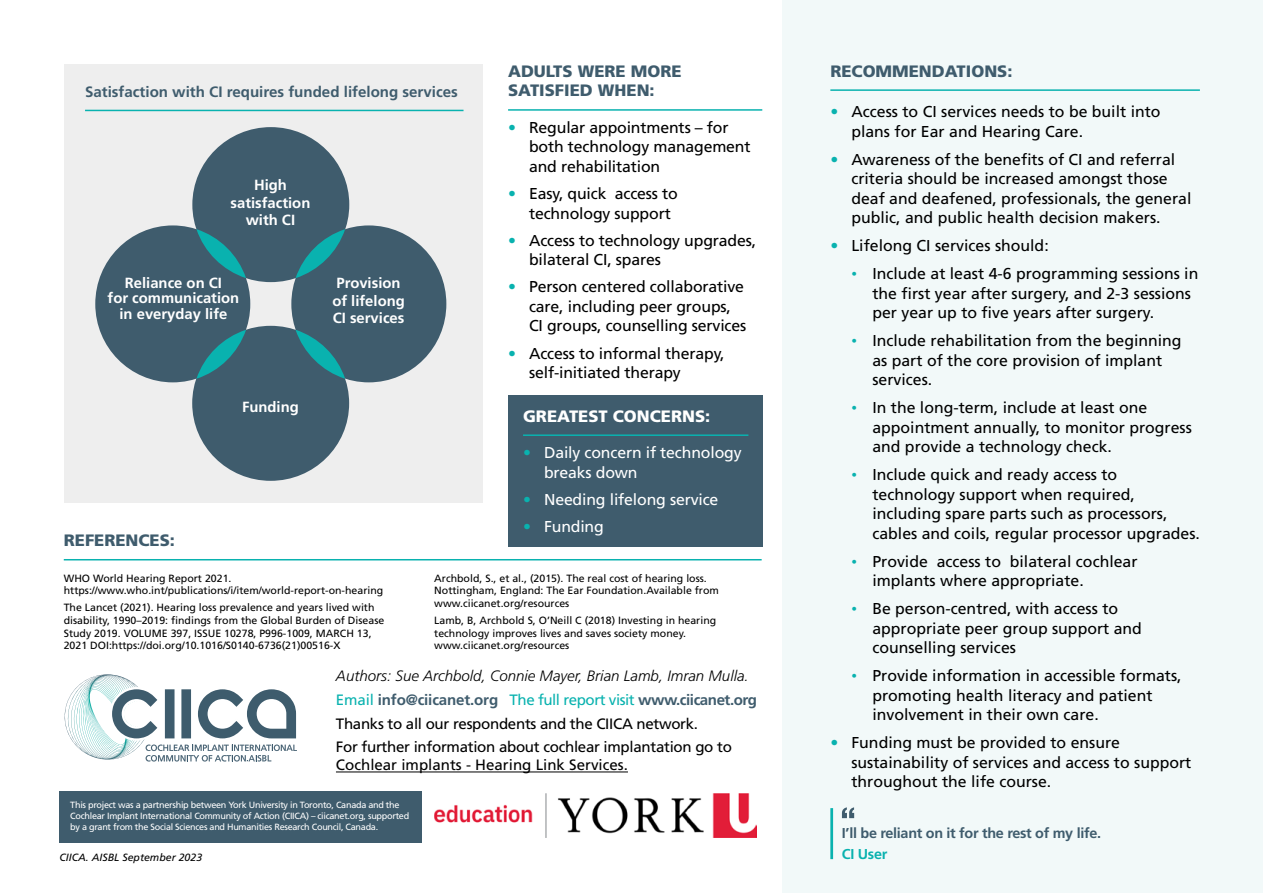
<style>
.page{position:relative;width:1263px;height:893px;background:#fff}
.page>*{position:absolute;margin:0;border:0;box-sizing:border-box;transform-origin:0 0}
.t1{font:900 16.5px/19.8px "Frutiger";color:#3f5c6d}
.t2{font:900 16.5px "Frutiger";color:#fff}
.t3{font:15.75px/19.5px "Frutiger";color:#000}
.t4{font:15.75px/19.5px "Frutiger";letter-spacing:-.01em;color:#fff}
.t5{font:15px/18px "Frutiger";letter-spacing:-.02em;color:#000}
.t6{font:700 15px "Frutiger";color:#3f5c6d}
.t7{font:italic 300 15px "Frutiger";color:#000}
.t8{font:15px "Frutiger";letter-spacing:-.03em;color:#09b2af}
.t9{font:700 14.7px/17.7px "Frutiger";color:#fff;text-align:center}
.t10{font:700 14.25px "Frutiger";letter-spacing:-.02em;color:#3f5c6d}
.t11{font:700 14.25px "Frutiger";letter-spacing:-.02em;color:#09b2af}
.t12{font:10.5px/12.6px "Frutiger";color:#000}
.t13{font:italic 10.5px "Frutiger";color:#000}
.t14{font:9px/10.8px "Frutiger";letter-spacing:-.03em;color:#fff}
.s1{color:#09b2af}
.s2{font-weight:400;color:#09b2af}
.s3{font-weight:700;color:#3f5c6d}
.s4{font-family:"Poppins";color:#09b2af}
</style>
<div class="page">
<div style="left:64px;top:64px;width:419px;height:438px;background:#eee"></div>
<div style="left:782px;top:0;width:481px;height:893px;background:#f2f9f9"></div>
<div style="left:60px;top:792px;width:362px;height:51px;background:#3f5c6d"></div>
<svg style="left:64px;top:674px;width:233px;height:88px"></svg>
<hr style="left:508px;top:109px;width:254px;height:2px;background:#09b2af">
<div style="left:508px;top:395px;width:254px;height:151px;background:#3f5c6d"></div>
<hr style="left:523px;top:434px;width:225px;height:2px;background:#09b2af">
<hr style="left:830px;top:89px;width:370px;height:2px;background:#09b2af">
<hr style="left:336px;top:772px;width:292px;height:1px;background:#000">
<hr style="left:85px;top:110px;width:378px;height:1px;background:#09b2af">
<hr style="left:64px;top:559px;width:698px;height:1px;background:#09b2af">
<hr style="left:830px;top:808px;width:3px;height:51px;background:#09b2af">
<svg style="left:842px;top:807px;width:12px;height:11px"></svg>
<div style="left:192px;top:127px;width:157px;height:155px;background:#3f5c6d;border-radius:50%"></div>
<div style="left:192px;top:326px;width:157px;height:155px;background:#3f5c6d;border-radius:50%"></div>
<div style="left:95px;top:225px;width:155px;height:157px;background:#3f5c6d;border-radius:50%"></div>
<div style="left:291px;top:225px;width:155px;height:157px;background:#3f5c6d;border-radius:50%"></div>
<svg style="left:296px;top:229px;width:49px;height:49px"></svg>
<svg style="left:196px;top:229px;width:50px;height:49px"></svg>
<svg style="left:296px;top:330px;width:49px;height:49px"></svg>
<svg style="left:196px;top:330px;width:50px;height:49px"></svg>
<img style="left:434px;top:794px;width:322px;height:44px">
<p class="t6" style="left:85px;top:83px;width:374px">Satisfaction with CI requires funded lifelong services</p>
<p class="t9" style="left:231px;top:176px;width:81px">High satisfaction with CI</p>
<p class="t9" style="left:108px;top:275px;width:133px;line-height:15.5px">Reliance on CI<br>for communication in everyday life</p>
<p class="t9" style="left:332px;top:274px;width:74px;text-align:left">Provision of lifelong<br>CI services</p>
<p class="t1" style="left:64px;top:530px;width:113px">REFERENCES:</p>
<p class="t9" style="left:242px;top:397px;width:58px">Funding</p>
<p class="t1" style="left:508px;top:61px;width:175px">ADULTS WERE MORE<br>SATISFIED WHEN:</p>
<p class="t3" style="left:529px;top:118px;width:223px;text-indent:-21px"><span class="s1">•</span> Regular appointments – for both technology management and rehabilitation</p>
<p class="t3" style="left:529px;top:184px;width:150px;text-indent:-21px"><span class="s1">•</span> Easy, quick access to technology support</p>
<p class="t3" style="left:529px;top:230px;width:229px;text-indent:-21px"><span class="s1">•</span> Access to technology upgrades, bilateral CI, spares</p>
<p class="t3" style="left:529px;top:277px;width:219px;text-indent:-21px"><span class="s1">•</span> Person centered collaborative care, including peer groups,<br>CI groups, counselling services</p>
<p class="t3" style="left:529px;top:343px;width:197px;text-indent:-21px"><span class="s1">•</span> Access to informal therapy, self-initiated therapy</p>
<p class="t2" style="left:523px;top:406px;width:189px">GREATEST CONCERNS:</p>
<p class="t4" style="left:544px;top:443px;width:199px;text-indent:-21px"><span class="s1">•</span> Daily concern if technology breaks down</p>
<p class="t4" style="left:523px;top:489px;width:197px"><span class="s1">•</span> Needing lifelong service</p>
<p class="t4" style="left:523px;top:517px;width:82px"><span class="s1">•</span> Funding</p>
<p class="t12" style="left:64px;top:572px;width:321px">WHO World Hearing Report 2021. https://www.who.int/publications/i/item/world-report-on-hearing</p>
<p class="t12" style="left:64px;top:601px;width:322px">The Lancet (2021). Hearing loss prevalence and years lived with disability, 1990–2019: findings from the Global Burden of Disease Study 2019. VOLUME 397, ISSUE 10278, P996-1009, MARCH 13, 2021 DOI:https://doi.org/10.1016/S0140-6736(21)00516-X</p>
<p class="t12" style="left:434px;top:572px;width:286px">Archbold, S., et al., (2015). The real cost of hearing loss.<br>Nottingham, England: The Ear Foundation.Available from www.ciicanet.org/resources</p>
<p class="t12" style="left:434px;top:614px;width:283px">Lamb, B, Archbold S, O’Neill C (2018) Investing in hearing technology improves lives and saves society money. www.ciicanet.org/resources</p>
<p class="t7" style="left:336px;top:667px;width:414px">Authors: Sue Archbold, Connie Mayer, Brian Lamb, Imran Mulla.</p>
<p class="t6" style="left:336px;top:691px;width:164px"><span class="s2">Email</span> info@ciicanet.org</p>
<p class="t8" style="left:510px;top:691px;width:249px">The full report visit <span class="s3">www.ciicanet.org</span></p>
<p class="t5" style="left:336px;top:715px;width:364px">Thanks to all our respondents and the CIICA network.</p>
<p class="t5" style="left:336px;top:738px;width:397px">For further information about cochlear implantation go to<br>Cochlear implants - Hearing Link Services.</p>
<p class="t14" style="left:70px;top:800px;width:340px">This project was a partnership between York University in Toronto, Canada and the<br>Cochlear Implant International Community of Action (CIICA) – ciicanet.org, supported by a grant from the Social Sciences and Humanities Research Council, Canada.</p>
<p class="t13" style="left:60px;top:851px;width:144px">CIICA. AISBL September 2023</p>
<p class="t1" style="left:830px;top:61px;width:184px">RECOMMENDATIONS:</p>
<p class="t3" style="left:851px;top:102px;width:311px;text-indent:-21px"><span class="s1">•</span> Access to CI services needs to be built into plans for Ear and Hearing Care.</p>
<p class="t3" style="left:851px;top:150px;width:342px;text-indent:-21px"><span class="s1">•</span> Awareness of the benefits of CI and referral criteria should be increased amongst those deaf and deafened, professionals, the general public, and public health decision makers.</p>
<p class="t3" style="left:830px;top:236px;width:220px"><span class="s1">•</span> Lifelong CI services should:</p>
<p class="t3" style="left:872px;top:264px;width:327px;text-indent:-21px"><span class="s4">•</span> Include at least 4-6 programming sessions in the first year after surgery, and 2-3 sessions per year up to five years after surgery.</p>
<p class="t3" style="left:872px;top:331px;width:311px;text-indent:-21px"><span class="s4">•</span> Include rehabilitation from the beginning as part of the core provision of implant services.</p>
<p class="t3" style="left:872px;top:398px;width:321px;text-indent:-21px"><span class="s4">•</span> In the long-term, include at least one appointment annually, to monitor progress and provide a technology check.</p>
<p class="t3" style="left:872px;top:465px;width:329px;text-indent:-21px"><span class="s4">•</span> Include quick and ready access to technology support when required, including spare parts such as processors, cables and coils, regular processor upgrades.</p>
<p class="t3" style="left:872px;top:552px;width:267px;text-indent:-21px"><span class="s4">•</span> Provide access to bilateral cochlear implants where appropriate.</p>
<p class="t3" style="left:872px;top:599px;width:271px;text-indent:-21px"><span class="s4">•</span> Be person-centred, with access to appropriate peer group support and counselling services</p>
<p class="t3" style="left:872px;top:666px;width:311px;text-indent:-21px"><span class="s4">•</span> Provide information in accessible formats, promoting health literacy and patient involvement in their own care.</p>
<p class="t3" style="left:851px;top:733px;width:342px;text-indent:-21px"><span class="s1">•</span> Funding must be provided to ensure sustainability of services and access to support throughout the life course.</p>
<p class="t10" style="left:842px;top:825px;width:261px">I’ll be reliant on it for the rest of my life.</p>
<p class="t11" style="left:842px;top:846px;width:47px">CI User</p>
</div>
